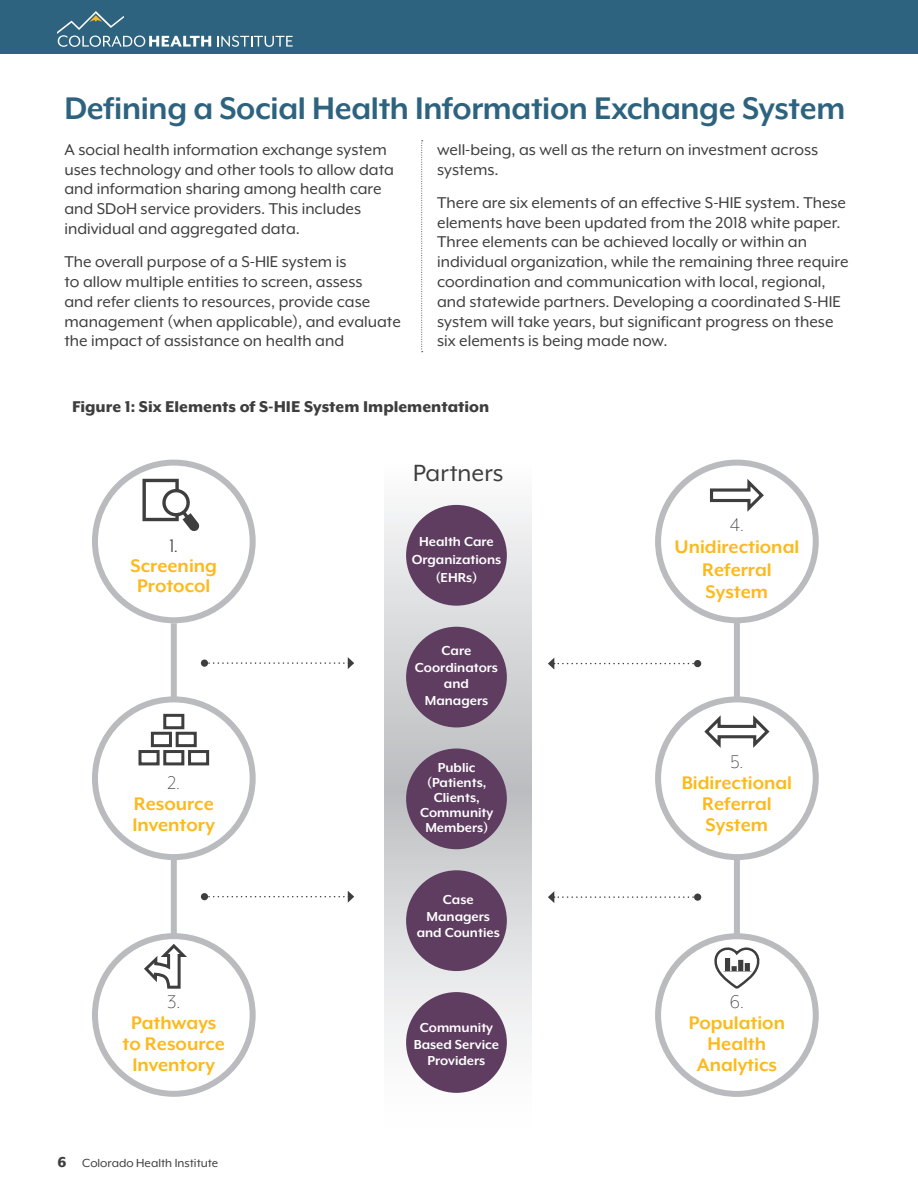
<style>
.page{position:relative;width:918px;height:1188px;background:#fff}
.page>*{position:absolute;margin:0;border:0;box-sizing:border-box;transform-origin:0 0}
.t1{font:700 36px "Mr Eaves XL Mod OT";letter-spacing:-.01em;color:#2e6380}
.t2{font:27px "Mr Eaves XL Mod OT";color:#3e3e3f}
.t3{font:700 21px/21px "Mr Eaves XL Mod OT";color:#fdb91b;text-align:center}
.t4{font:18px/19.8px "Mr Eaves XL Mod OT";color:#3e3e3f}
.t5{font:800 18px "Mr Eaves XL Mod OT";color:#3e3e3f}
.t6{font:700 15px/16.5px "Mr Eaves XL Mod OT";color:#fff;text-align:center}
.t7{font:13.5px "Mr Eaves XL Mod OT";color:#3e3e3f}
.s1{font-weight:400;color:#3e3e3f}
.s2{font-weight:300;color:#3e3e3f}
.s3{font-weight:800;font-size:16.5px}
</style>
<div class="page">
<div style="left:0;top:0;width:918px;height:54px;background:#2e6380"></div>
<svg style="left:217px;top:36px;width:76px;height:11px"></svg>
<svg style="left:57px;top:11px;width:154px;height:36px"></svg>
<div style="left:171px;top:623px;width:6px;height:314px;background:#babbbe"></div>
<div style="left:734px;top:621px;width:6px;height:314px;background:#babbbe"></div>
<svg style="left:385px;top:504px;width:147px;height:589px"></svg>
<svg style="left:421px;top:140px;width:2px;height:212px"></svg>
<div style="left:92px;top:460px;width:164px;height:163px;border:6px solid #babbbe;border-radius:50%"></div>
<div style="left:406px;top:749px;width:101px;height:100px;background:#5f3d61;border-radius:50%"></div>
<div style="left:655px;top:460px;width:164px;height:163px;border:6px solid #babbbe;border-radius:50%"></div>
<div style="left:95px;top:699px;width:158px;height:158px;background:#fff;border-radius:50%"></div>
<div style="left:92px;top:696px;width:164px;height:164px;border:6px solid #babbbe;border-radius:50%"></div>
<div style="left:406px;top:870px;width:101px;height:101px;background:#5f3d61;border-radius:50%"></div>
<div style="left:406px;top:505px;width:101px;height:101px;background:#5f3d61;border-radius:50%"></div>
<div style="left:658px;top:699px;width:158px;height:158px;background:#fff;border-radius:50%"></div>
<div style="left:655px;top:696px;width:164px;height:164px;border:6px solid #babbbe;border-radius:50%"></div>
<div style="left:92px;top:933px;width:164px;height:164px;border:6px solid #babbbe;border-radius:50%"></div>
<div style="left:406px;top:992px;width:101px;height:101px;background:#5f3d61;border-radius:50%"></div>
<div style="left:406px;top:627px;width:101px;height:100px;background:#5f3d61;border-radius:50%"></div>
<div style="left:655px;top:933px;width:164px;height:164px;border:6px solid #babbbe;border-radius:50%"></div>
<div style="left:201px;top:660px;width:7px;height:7px;background:#3e3e3f;border-radius:50%"></div>
<svg style="left:204px;top:657px;width:150px;height:12px"></svg>
<div style="left:201px;top:893px;width:7px;height:7px;background:#3e3e3f;border-radius:50%"></div>
<svg style="left:204px;top:891px;width:150px;height:12px"></svg>
<div style="left:694px;top:660px;width:7px;height:7px;background:#3e3e3f;border-radius:50%"></div>
<svg style="left:548px;top:658px;width:151px;height:12px"></svg>
<div style="left:694px;top:894px;width:7px;height:7px;background:#3e3e3f;border-radius:50%"></div>
<svg style="left:548px;top:891px;width:151px;height:12px"></svg>
<svg style="left:142px;top:479px;width:58px;height:52px"></svg>
<svg style="left:142px;top:942px;width:45px;height:47px"></svg>
<svg style="left:714px;top:947px;width:46px;height:42px"></svg>
<svg style="left:704px;top:715px;width:66px;height:33px"></svg>
<svg style="left:710px;top:479px;width:54px;height:33px"></svg>
<svg style="left:138px;top:713px;width:72px;height:53px"></svg>
<p class="t1" style="left:64px;top:90px;width:782px">Defining a Social Health Information Exchange System</p>
<p class="t4" style="left:437px;top:139px;width:383px">well-being, as well as the return on investment across systems.</p>
<p class="t4" style="left:437px;top:193px;width:413px">There are six elements of an effective S-HIE system. These elements have been updated from the 2018 white paper.<br>Three elements can be achieved locally or within an individual organization, while the remaining three require coordination and communication with local, regional, and statewide partners. Developing a coordinated S-HIE system will take years, but significant progress on these six elements is being made now.</p>
<p class="t4" style="left:64px;top:139px;width:331px">A social health information exchange system uses technology and other tools to allow data and information sharing among health care and SDoH service providers. This includes individual and aggregated data.</p>
<p class="t4" style="left:64px;top:252px;width:338px">The overall purpose of a S-HIE system is<br>to allow multiple entities to screen, assess<br>and refer clients to resources, provide case management (when applicable), and evaluate the impact of assistance on health and</p>
<p class="t5" style="left:72px;top:397px;width:419px">Figure 1: Six Elements of S-HIE System Implementation</p>
<p class="t2" style="left:413px;top:460px;width:92px">Partners</p>
<p class="t3" style="left:131px;top:536px;width:88px;line-height:19.8px"><span class="s1">1.<br></span>Screening<br>Protocol</p>
<p class="t6" style="left:412px;top:533px;width:91px;line-height:18px">Health Care<br>Organizations</p>
<p class="t6" style="left:436px;top:570px;width:43px">(EHRs)</p>
<p class="t3" style="left:133px;top:772px;width:84px"><span class="s2">2.<br></span>Resource<br>Inventory</p>
<p class="t6" style="left:415px;top:643px;width:85px">Care<br>Coordinators and<br>Managers</p>
<p class="t6" style="left:420px;top:760px;width:75px;line-height:15px">Public (Patients,<br>Clients,<br>Community<br>Members)</p>
<p class="t6" style="left:417px;top:891px;width:85px">Case<br>Managers and Counties</p>
<p class="t3" style="left:675px;top:513px;width:126px;line-height:22.5px"><span class="s2">4.<br></span>Unidirectional<br>Referral<br>System</p>
<p class="t3" style="left:682px;top:751px;width:112px"><span class="s2">5.<br></span>Bidirectional<br>Referral<br>System</p>
<p class="t3" style="left:123px;top:992px;width:104px"><span class="s2">3.<br></span>Pathways to Resource<br>Inventory</p>
<p class="t3" style="left:689px;top:992px;width:98px"><span class="s2">6.<br></span>Population<br>Health<br>Analytics</p>
<p class="t6" style="left:414px;top:1019px;width:87px">Community<br>Based Service<br>Providers</p>
<p class="t7" style="left:57px;top:1156px;width:162px"><span class="s3">6</span> Colorado Health Institute</p>
</div>
